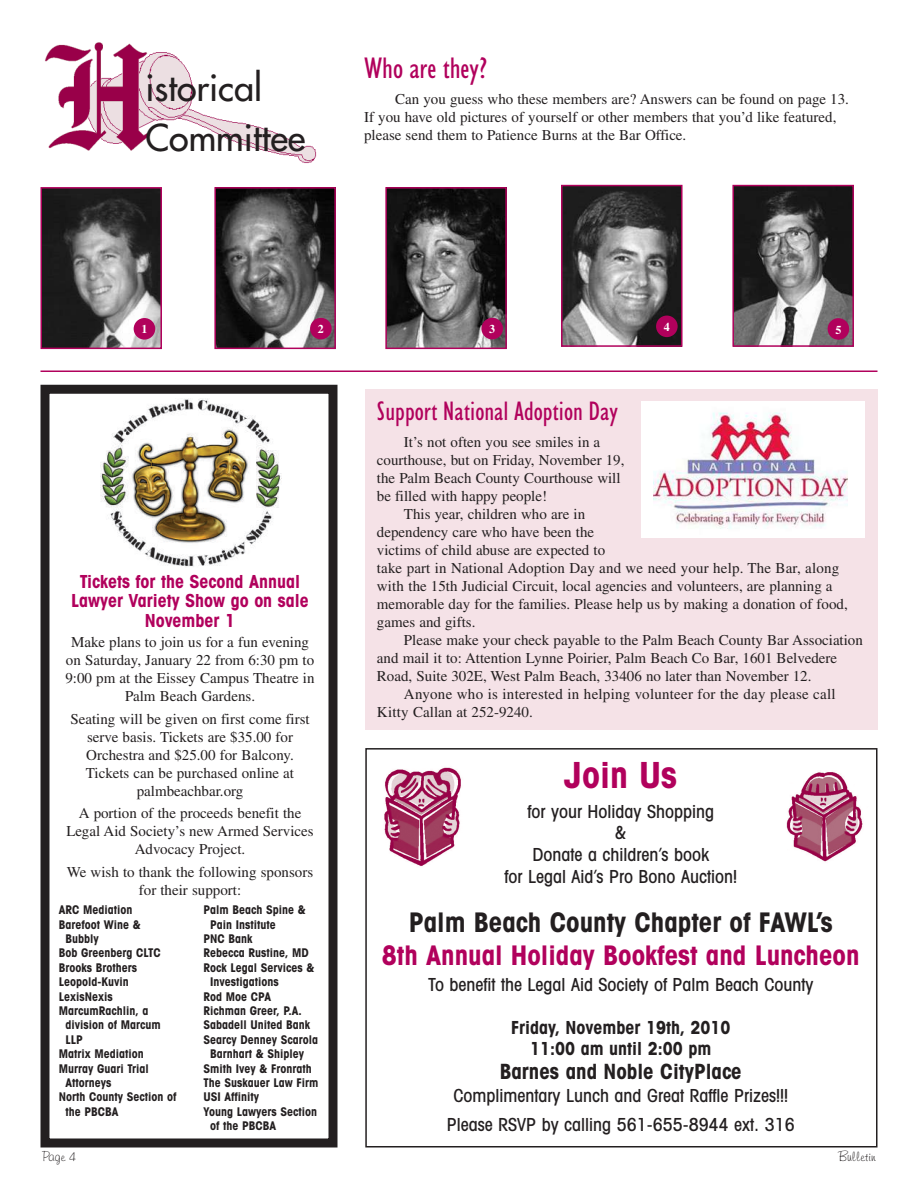
<style>
.page{position:relative;width:918px;height:1188px;background:#fff}
.page>*{position:absolute;margin:0;border:0;box-sizing:border-box;transform-origin:0 0}
.t1{font:36px/49.1px "Futura";color:#231f20}
.t2{font:700 condensed 36px "Avant Garde";color:#b1015c}
.t3{font:condensed 30px "Humanist 521 BT";color:#b1015c}
.t4{font:700 condensed 27px "Avant Garde";color:#b1015c}
.t5{font:700 condensed 27px "Avant Garde";color:#231f20}
.t6{font:condensed 27px "Humanist 521 BT";color:#b1015c}
.t7{font:700 condensed 21px "Avant Garde";color:#231f20}
.t8{font:500 condensed 18px/21.6px "Avant Garde";color:#231f20;text-align:center}
.t9{font:700 condensed 18px/19.5px "Avant Garde";color:#b1015c;text-align:center}
.t10{font:700 condensed 18px/21.6px "Avant Garde";color:#231f20;text-align:center}
.t11{font:15px/18px "Times";color:#231f20;text-align:center}
.t12{font:13.5px "Freehand 591 BT Regular A";color:#231f20}
.t13{font:700 condensed 12px "Avant Garde";color:#231f20}
.t14{font:700 12px "Times";color:#fff}
</style>
<div class="page">
<div style="left:365px;top:390px;width:513px;height:340px;background:#f5e2e7"></div>
<img style="left:45px;top:42px;width:272px;height:122px">
<hr style="left:40px;top:370px;width:838px;height:2px;background:#b1015c">
<img style="left:217px;top:190px;width:116px;height:156px">
<div style="left:214px;top:187px;width:122px;height:162px;border:2px solid #b1015c"></div>
<img style="left:43px;top:190px;width:116px;height:156px">
<div style="left:40px;top:187px;width:122px;height:162px;border:2px solid #b1015c"></div>
<img style="left:564px;top:188px;width:116px;height:156px">
<div style="left:561px;top:185px;width:122px;height:162px;border:2px solid #b1015c"></div>
<img style="left:735px;top:188px;width:116px;height:156px">
<div style="left:732px;top:185px;width:122px;height:162px;border:2px solid #b1015c"></div>
<img style="left:388px;top:190px;width:116px;height:156px">
<div style="left:385px;top:187px;width:122px;height:162px;border:2px solid #b1015c"></div>
<div style="left:134px;top:318px;width:21px;height:22px;background:#b1015c;border-radius:50%"></div>
<div style="left:481px;top:318px;width:22px;height:21px;background:#b1015c;border-radius:50%"></div>
<div style="left:656px;top:316px;width:22px;height:21px;background:#b1015c;border-radius:50%"></div>
<div style="left:828px;top:318px;width:21px;height:22px;background:#b1015c;border-radius:50%"></div>
<div style="left:310px;top:318px;width:22px;height:21px;background:#b1015c;border-radius:50%"></div>
<div style="left:40px;top:385px;width:298px;height:763px;border:9px solid #231f20"></div>
<img style="left:100px;top:399px;width:182px;height:168px">
<div style="left:641px;top:401px;width:224px;height:137px;background:#fff"></div>
<img style="left:653px;top:412px;width:195px;height:117px">
<div style="left:365px;top:748px;width:513px;height:400px;border:2px solid #231f20"></div>
<img style="left:384px;top:767px;width:77px;height:100px">
<img style="left:786px;top:772px;width:77px;height:90px">
<h1 class="t1" style="left:145px;top:66px;width:161px">istorical<br>Committee</h1>
<h2 class="t3" style="left:364px;top:56px;width:125px">Who are they?</h2>
<p class="t11" style="left:364px;top:91px;width:486px;text-align:left;text-indent:31px">Can you guess who these members are? Answers can be found on page 13.<br>If you have old pictures of yourself or other members that you’d like featured, please send them to Patience Burns at the Bar Office.</p>
<p class="t14" style="left:141px;top:325px;width:7px">1</p>
<p class="t14" style="left:318px;top:325px;width:7px">2</p>
<p class="t14" style="left:489px;top:325px;width:7px">3</p>
<p class="t14" style="left:664px;top:323px;width:7px">4</p>
<p class="t14" style="left:835px;top:325px;width:7px">5</p>
<p class="t9" style="left:71px;top:573px;width:239px">Tickets for the Second Annual<br>Lawyer Variety Show go on sale<br>November 1</p>
<p class="t11" style="left:65px;top:635px;width:251px">Make plans to join us for a fun evening on Saturday, January 22 from 6:30 pm to 9:00 pm at the Eissey Campus Theatre in Palm Beach Gardens.</p>
<p class="t11" style="left:70px;top:711px;width:241px">Seating will be given on first come first serve basis. Tickets are $35.00 for<br>Orchestra and $25.00 for Balcony.<br>Tickets can be purchased online at palmbeachbar.org</p>
<p class="t11" style="left:66px;top:806px;width:249px">A portion of the proceeds benefit the<br>Legal Aid Society’s new Armed Services<br>Advocacy Project.</p>
<p class="t11" style="left:67px;top:864px;width:248px">We wish to thank the following sponsors for their support:</p>
<p class="t13" style="left:59px;top:906px;width:75px">ARC Mediation</p>
<p class="t13" style="left:59px;top:920px;width:83px">Barefoot Wine &amp;</p>
<p class="t13" style="left:65px;top:934px;width:35px">Bubbly</p>
<p class="t13" style="left:59px;top:949px;width:103px">Bob Greenberg CLTC</p>
<p class="t13" style="left:59px;top:963px;width:80px">Brooks Brothers</p>
<p class="t13" style="left:59px;top:978px;width:71px">Leopold-Kuvin</p>
<p class="t13" style="left:59px;top:992px;width:55px">LexisNexis</p>
<p class="t13" style="left:59px;top:1006px;width:91px">MarcumRachlin, a</p>
<p class="t13" style="left:65px;top:1021px;width:97px">division of Marcum</p>
<p class="t13" style="left:65px;top:1035px;width:19px">LLP</p>
<p class="t13" style="left:59px;top:1050px;width:86px">Matrix Mediation</p>
<p class="t13" style="left:59px;top:1064px;width:92px">Murray Guari Trial</p>
<p class="t13" style="left:65px;top:1078px;width:47px">Attorneys</p>
<p class="t13" style="left:59px;top:1093px;width:119px">North County Section of</p>
<p class="t13" style="left:65px;top:1107px;width:55px">the PBCBA</p>
<p class="t13" style="left:204px;top:906px;width:104px">Palm Beach Spine &amp;</p>
<p class="t13" style="left:210px;top:920px;width:67px">Pain Institute</p>
<p class="t13" style="left:204px;top:934px;width:50px">PNC Bank</p>
<p class="t13" style="left:204px;top:949px;width:107px">Rebecca Rustine, MD</p>
<p class="t13" style="left:204px;top:963px;width:112px">Rock Legal Services &amp;</p>
<p class="t13" style="left:210px;top:978px;width:70px">Investigations</p>
<p class="t13" style="left:204px;top:992px;width:69px">Rod Moe CPA</p>
<p class="t13" style="left:204px;top:1006px;width:100px">Richman Greer, P.A.</p>
<p class="t13" style="left:204px;top:1021px;width:108px">Sabadell United Bank</p>
<p class="t13" style="left:204px;top:1035px;width:116px">Searcy Denney Scarola</p>
<p class="t13" style="left:210px;top:1050px;width:95px">Barnhart &amp; Shipley</p>
<p class="t13" style="left:204px;top:1064px;width:110px">Smith Ivey &amp; Fronrath</p>
<p class="t13" style="left:204px;top:1078px;width:116px">The Suskauer Law Firm</p>
<p class="t13" style="left:204px;top:1093px;width:57px">USI Affinity</p>
<p class="t13" style="left:204px;top:1107px;width:115px">Young Lawyers Section</p>
<p class="t13" style="left:210px;top:1122px;width:68px">of the PBCBA</p>
<h3 class="t6" style="left:377px;top:400px;width:242px">Support National Adoption Day</h3>
<p class="t11" style="left:404px;top:435px;width:198px">It’s not often you see smiles in a</p>
<p class="t11" style="left:377px;top:453px;width:249px">courthouse, but on Friday, November 19,</p>
<p class="t11" style="left:377px;top:471px;width:245px">the Palm Beach County Courthouse will</p>
<p class="t11" style="left:377px;top:489px;width:172px">be filled with happy people!</p>
<p class="t11" style="left:404px;top:507px;width:183px">This year, children who are in</p>
<p class="t11" style="left:377px;top:525px;width:219px">dependency care who have been the</p>
<p class="t11" style="left:377px;top:543px;width:230px">victims of child abuse are expected to</p>
<p class="t11" style="left:377px;top:561px;width:464px">take part in National Adoption Day and we need your help. The Bar, along</p>
<p class="t11" style="left:377px;top:579px;width:457px">with the 15th Judicial Circuit, local agencies and volunteers, are planning a</p>
<p class="t11" style="left:377px;top:597px;width:472px">memorable day for the families. Please help us by making a donation of food,</p>
<p class="t11" style="left:377px;top:615px;width:100px">games and gifts.</p>
<p class="t11" style="left:404px;top:633px;width:461px">Please make your check payable to the Palm Beach County Bar Association</p>
<p class="t11" style="left:377px;top:651px;width:462px">and mail it to: Attention Lynne Poirier, Palm Beach Co Bar, 1601 Belvedere</p>
<p class="t11" style="left:377px;top:669px;width:436px">Road, Suite 302E, West Palm Beach, 33406 no later than November 12.</p>
<p class="t11" style="left:404px;top:687px;width:433px">Anyone who is interested in helping volunteer for the day please call</p>
<p class="t11" style="left:377px;top:705px;width:157px">Kitty Callan at 252-9240.</p>
<h1 class="t2" style="left:564px;top:762px;width:114px">Join Us</h1>
<p class="t8" style="left:505px;top:802px;width:234px">for your Holiday Shopping<br>&amp;<br>Donate a children’s book<br>for Legal Aid’s Pro Bono Auction!</p>
<h3 class="t5" style="left:409px;top:913px;width:426px">Palm Beach County Chapter of FAWL’s</h3>
<h3 class="t4" style="left:382px;top:945px;width:479px">8th Annual Holiday Bookfest and Luncheon</h3>
<p class="t8" style="left:428px;top:975px;width:387px">To benefit the Legal Aid Society of Palm Beach County</p>
<p class="t10" style="left:511px;top:1018px;width:221px">Friday, November 19th, 2010<br>11:00 am until 2:00 pm</p>
<h3 class="t7" style="left:500px;top:1064px;width:244px">Barnes and Noble CityPlace</h3>
<p class="t8" style="left:447px;top:1083px;width:350px;line-height:28.7px">Complimentary Lunch and Great Raffle Prizes!!!<br>Please RSVP by calling 561-655-8944 ext. 316</p>
<p class="t12" style="left:42px;top:1151px;width:35px">Page 4</p>
<p class="t12" style="left:838px;top:1151px;width:39px">Bulletin</p>
</div>
